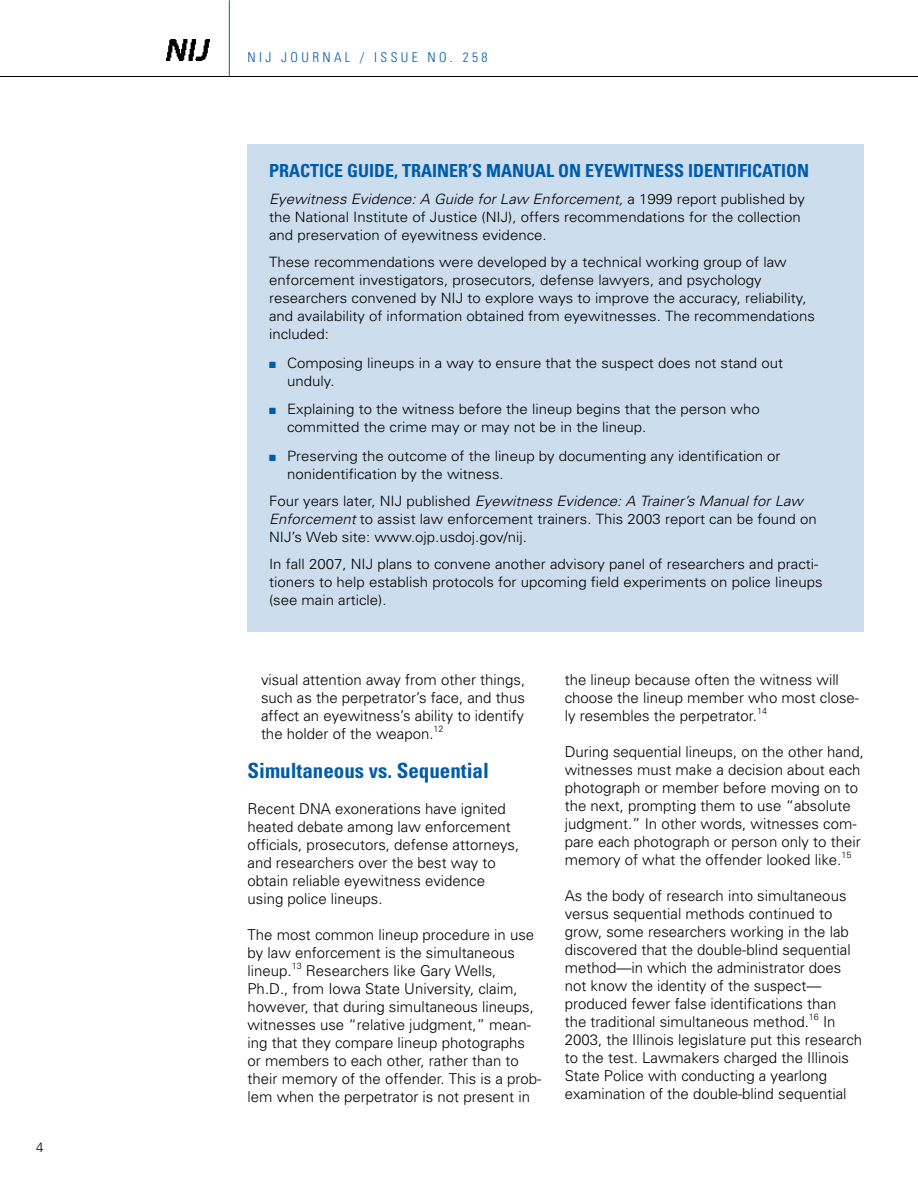
<style>
.page{position:relative;width:918px;height:1188px;background:#fff}
.page>*{position:absolute;margin:0;border:0;box-sizing:border-box;transform-origin:0 0}
.t1{font:700 condensed 21px "Univers";color:#005cab}
._5__Sidebar-title{font:700 condensed 18px "Univers";color:#005cab}
._3__Body_text{font:300 15px/18px "Univers";color:#000}
._3__Body_text-bullet{font:300 15px/18px "Univers";color:#000;text-align:justify}
._5__Sidebar-body_tex{font:300 14.25px/18px "Univers";color:#000;scale:1.05 1}
.t2{font:300 condensed 13.5px "Univers";letter-spacing:.25em;color:#005cab}
._3__Body_text-2{font:300 9px "Univers";color:#000}
._3__Body_text-bullet-2{font:300 9px "Univers";color:#000}
.s1{font-style:italic}
.s2{color:#005cab}
</style>
<div class="page">
<hr style="left:0;top:76px;width:918px;height:1px;background:#000">
<img style="left:166px;top:40px;width:44px;height:20px">
<hr style="left:229px;top:0;width:1px;height:76px;background:#005cab">
<div style="left:248px;top:144px;width:616px;height:488px;background:#ccdeee"></div>
<p class="t2" style="left:247px;top:49px;width:241px">NIJ JOURN AL / ISSUE NO. 258</p>
<p class="_5__Sidebar-title" style="left:269px;top:160px;width:397px">PRACTICE GUIDE, TRAINER’S MANUAL ON EYEWITNESS</p>
<p class="_5__Sidebar-title" style="left:688px;top:160px;width:122px">IDENTIFICATION</p>
<p class="_5__Sidebar-body_tex" style="left:269px;top:190px;width:512px"><span class="s1">Eyewitness Evidence: A Guide for Law Enforcement,</span> a 1999 report published by the National Institute of Justice (NIJ), offers recommendations for the collection and preservation of eyewitness evidence.</p>
<p class="_5__Sidebar-body_tex" style="left:269px;top:253px;width:521px">These recommendations were developed by a technical working group of law enforcement investigators, prosecutors, defense lawyers, and psychology researchers convened by NIJ to explore ways to improve the accuracy, reliability, and availability of information obtained from eyewitnesses. The recommendations included:</p>
<p class="_5__Sidebar-body_tex" style="left:287px;top:354px;width:474px;text-indent:-18px"><span class="s2">■</span> Composing lineups in a way to ensure that the suspect does not stand out unduly.</p>
<p class="_5__Sidebar-body_tex" style="left:287px;top:400px;width:452px;text-indent:-18px"><span class="s2">■</span> Explaining to the witness before the lineup begins that the person who committed the crime may or may not be in the lineup.</p>
<p class="_5__Sidebar-body_tex" style="left:287px;top:447px;width:472px;text-indent:-18px"><span class="s2">■</span> Preserving the outcome of the lineup by documenting any identification or nonidentification by the witness.</p>
<p class="_5__Sidebar-body_tex" style="left:269px;top:492px;width:523px">Four years later, NIJ published <span class="s1">Eyewitness Evidence: A Trainer’s Manual for Law<br>Enforcement</span> to assist law enforcement trainers. This 2003 report can be found on<br>NIJ’s Web site: www.ojp.usdoj.gov/nij.</p>
<p class="_5__Sidebar-body_tex" style="left:269px;top:555px;width:529px">In fall 2007, NIJ plans to convene another advisory panel of researchers and practi&shy;tioners to help establish protocols for upcoming field experiments on police lineups (see main article).</p>
<p class="_3__Body_text-bullet" style="left:261px;top:671px;width:266px">visual attention away from other things, such as the perpetrator’s face, and thus affect an eyewitness’s ability to identify the holder of the weapon.</p>
<p class="_3__Body_text-bullet-2" style="left:434px;top:724px;width:12px">12</p>
<h3 class="t1" style="left:248px;top:758px;width:243px">SIMULTANEOUS VS. SEQUENTIAL</h3>
<p class="_3__Body_text" style="left:248px;top:800px;width:273px">Recent DNA exonerations have ignited heated debate among law enforcement officials, prosecutors, defense attorneys, and researchers over the best way to obtain reliable eyewitness evidence using police lineups.</p>
<p class="_3__Body_text" style="left:248px;top:926px;width:288px">The most common lineup procedure in use by law enforcement is the simultaneous lineup.</p>
<p class="_3__Body_text-2" style="left:292px;top:961px;width:12px">13</p>
<p class="_3__Body_text" style="left:248px;top:962px;width:295px;text-indent:58px">Researchers like Gary Wells,<br>Ph.D., from Iowa State University, claim, however, that during simultaneous lineups, witnesses use “relative judgment,” mean&shy;ing that they compare lineup photographs or members to each other, rather than to their memory of the offender. This is a prob&shy;lem when the perpetrator is not present in</p>
<p class="_3__Body_text" style="left:565px;top:671px;width:296px">the lineup because often the witness will choose the lineup member who most close&shy;ly resembles the perpetrator.</p>
<p class="_3__Body_text-2" style="left:757px;top:706px;width:12px">14</p>
<p class="_3__Body_text" style="left:565px;top:743px;width:301px">During sequential lineups, on the other hand, witnesses must make a decision about each photograph or member before moving on to the next, prompting them to use “absolute judgment.” In other words, witnesses com&shy;pare each photograph or person only to their memory of what the offender looked like.</p>
<p class="_3__Body_text-2" style="left:841px;top:850px;width:12px">15</p>
<p class="_3__Body_text" style="left:565px;top:887px;width:287px">As the body of research into simultaneous versus sequential methods continued to grow, some researchers working in the lab discovered that the double-blind sequential method—in which the administrator does not know the identity of the suspect— produced fewer false identifications than the traditional simultaneous method.</p>
<p class="_3__Body_text-2" style="left:809px;top:1012px;width:12px">16</p>
<p class="_3__Body_text" style="left:565px;top:1013px;width:299px;text-indent:258px">In 2003, the Illinois legislature put this research to the test. Lawmakers charged the Illinois State Police with conducting a yearlong examination of the double-blind sequential</p>
</div>
